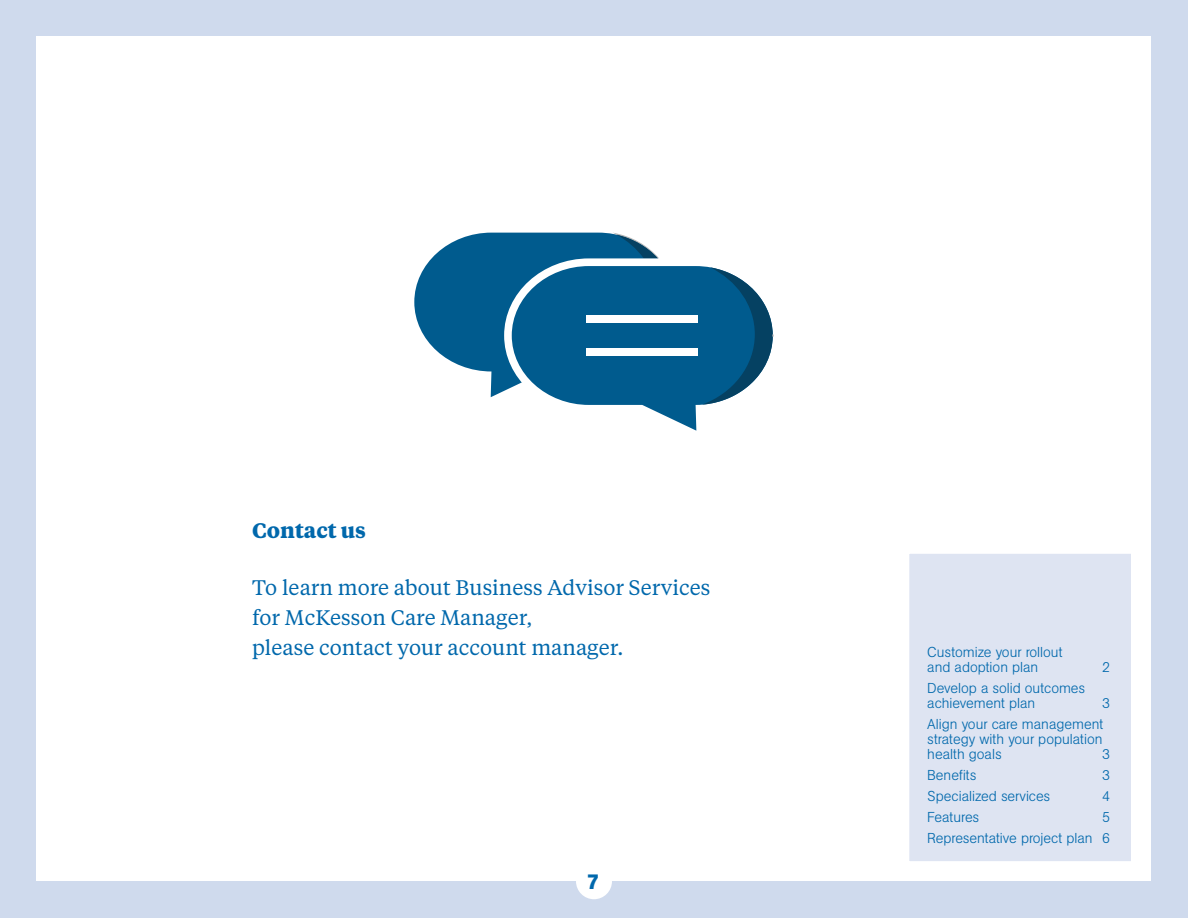
<style>
.page{position:relative;width:1188px;height:918px;background:#cfdaed}
.page>*{position:absolute;margin:0;border:0;box-sizing:border-box;transform-origin:0 0}
.t1{font:21px/30px "Tiempos Text";color:#0068ac}
.t2{font:700 21px "Tiempos Text";color:#0068ac}
.t3{font:700 21px "AG Book Pro";color:#0068ac}
.t4{font:300 14.25px/15px "AG Book Pro";color:#0068ac}
</style>
<div class="page">
<div style="left:37px;top:37px;width:1114px;height:844px;background:#fff"></div>
<div style="left:908px;top:552px;width:224px;height:311px;background:#dee4f2"></div>
<div style="left:906px;top:551px;width:228px;height:313px;border:3px solid #fff"></div>
<svg style="left:414px;top:233px;width:245px;height:164px"></svg>
<svg style="left:504px;top:258px;width:204px;height:173px;fill:#005b8e"></svg>
<svg style="left:702px;top:267px;width:72px;height:138px"></svg>
<div style="left:587px;top:315px;width:111px;height:8px;background:#fff"></div>
<div style="left:587px;top:349px;width:111px;height:7px;background:#fff"></div>
<div style="left:576px;top:863px;width:36px;height:36px;background:#fff;border-radius:50%"></div>
<h1 class="t2" style="left:252px;top:516px;width:116px">Contact us</h1>
<h1 class="t1" style="left:252px;top:572px;width:460px">To learn more about Business Advisor Services for McKesson Care Manager,<br>please contact your account manager.</h1>
<h1 class="t3" style="left:587px;top:868px;width:14px">7</h1>
<p class="t4" style="left:927px;top:644px;width:137px">Customize your rollout and adoption plan</p>
<p class="t4" style="left:1102px;top:659px;width:10px">2</p>
<p class="t4" style="left:927px;top:680px;width:159px">Develop a solid outcomes achievement plan</p>
<p class="t4" style="left:927px;top:692px;width:184px;line-height:21px;text-indent:175px">3<br>Align your care management</p>
<p class="t4" style="left:927px;top:731px;width:177px">strategy with your population health goals</p>
<p class="t4" style="left:1102px;top:746px;width:10px">3</p>
<p class="t4" style="left:927px;top:767px;width:51px">Benefits</p>
<p class="t4" style="left:1102px;top:767px;width:10px">3</p>
<p class="t4" style="left:927px;top:788px;width:125px">Specialized services</p>
<p class="t4" style="left:1102px;top:788px;width:10px">4</p>
<p class="t4" style="left:927px;top:809px;width:53px">Features</p>
<p class="t4" style="left:927px;top:806px;width:184px;line-height:21px;text-align:right">5<br>Representative project plan 6</p>
</div>
